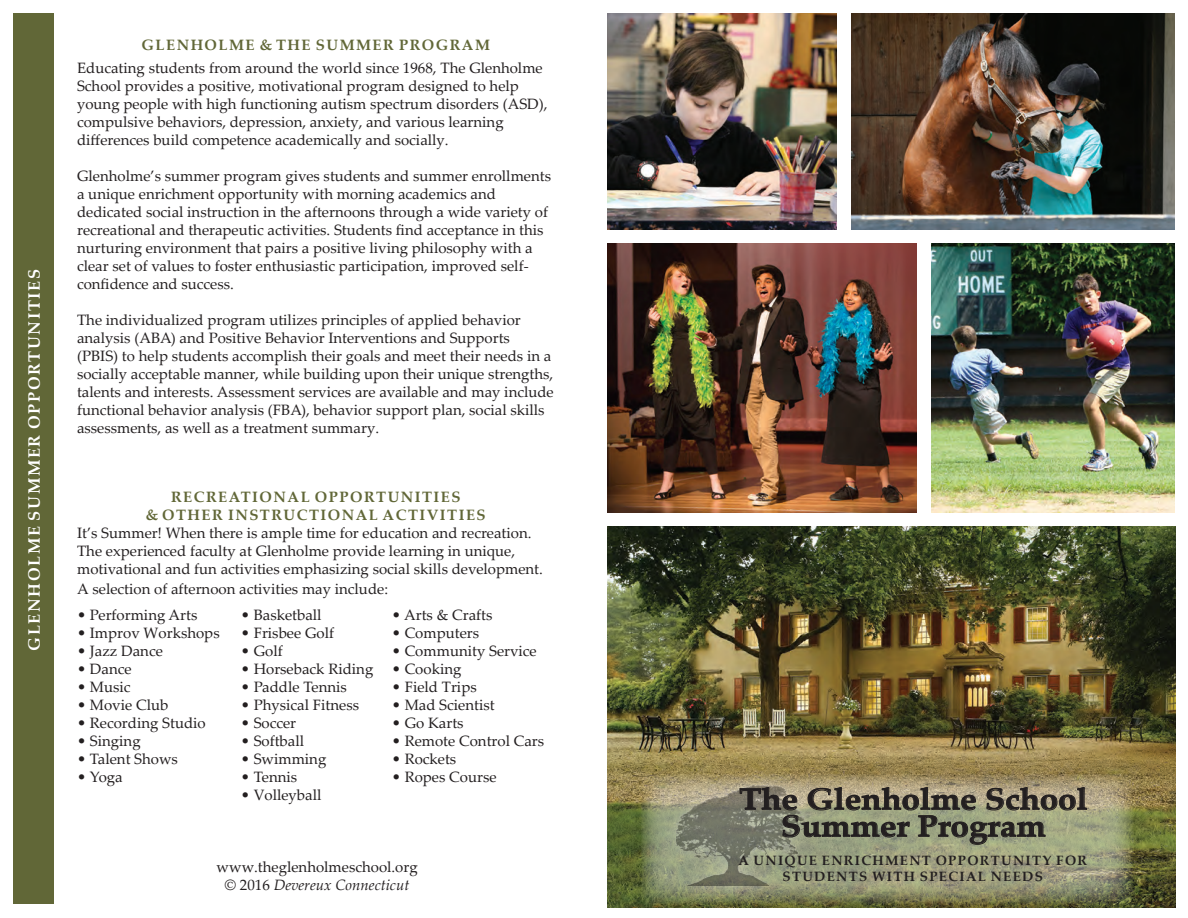
<style>
.page{position:relative;width:1188px;height:918px;background:#fff}
.page>*{position:absolute;margin:0;border:0;box-sizing:border-box;transform-origin:0 0}
.t1{font:700 30px/27px "Palatino Linotype";color:#231f20;text-align:center;scale:1.1 1}
.t2{font:700 16.5px "Palatino Linotype";letter-spacing:.1em;color:#fff}
.t3{font:15px/18px "Palatino Linotype";color:#231f20}
.t4{font:700 15px/18px "Palatino Linotype";letter-spacing:.1em;color:#616737;text-align:center}
.t5{font:700 13.5px/16.2px "Palatino Linotype";letter-spacing:.1em;color:#231f20;text-align:center}
.s1{font-style:italic}
</style>
<div class="page">
<img style="left:608px;top:526px;width:568px;height:382px">
<svg style="left:642px;top:774px;width:492px;height:130px;background:#959470"></svg>
<img style="left:851px;top:14px;width:323px;height:216px">
<img style="left:608px;top:14px;width:229px;height:216px">
<img style="left:932px;top:243px;width:242px;height:270px">
<div style="left:14px;top:14px;width:40px;height:890px;background:#616737"></div>
<img style="left:608px;top:243px;width:309px;height:270px">
<div style="left:659px;top:767px;width:162px;height:137px;background:#fff;opacity:.8"></div>
<img style="left:676px;top:774px;width:146px;height:112px">
<svg style="left:739px;top:787px;width:348px;height:58px;background:#8e8e74"></svg>
<p class="t2" style="left:22px;top:651px;width:383px;rotate:-90deg">GLENHOLME SUMMER OPPORTUNITIES</p>
<p class="t4" style="left:142px;top:35px;width:350px">GLENHOLME &amp; THE SUMMER PROGRAM</p>
<p class="t3" style="left:77px;top:58px;width:472px">Educating students from around the world since 1968, The Glenholme School provides a positive, motivational program designed to help young people with high functioning autism spectrum disorders (ASD), compulsive behaviors, depression, anxiety, and various learning differences build competence academically and socially.</p>
<p class="t3" style="left:77px;top:166px;width:476px">Glenholme’s summer program gives students and summer enrollments a unique enrichment opportunity with morning academics and dedicated social instruction in the afternoons through a wide variety of recreational and therapeutic activities. Students find acceptance in this nurturing environment that pairs a positive living philosophy with a clear set of values to foster enthusiastic participation, improved self&shy;confidence and success.</p>
<p class="t3" style="left:77px;top:310px;width:478px">The individualized program utilizes principles of applied behavior analysis (ABA) and Positive Behavior Interventions and Supports (PBIS) to help students accomplish their goals and meet their needs in a socially acceptable manner, while building upon their unique strengths, talents and interests. Assessment services are available and may include functional behavior analysis (FBA), behavior support plan, social skills assessments, as well as a treatment summary.</p>
<p class="t4" style="left:146px;top:488px;width:341px">RECREATIONAL OPPORTUNITIES<br>&amp; OTHER INSTRUCTIONAL ACTIVITIES</p>
<p class="t3" style="left:77px;top:524px;width:467px">It’s Summer! When there is ample time for education and recreation.<br>The experienced faculty at Glenholme provide learning in unique, motivational and fun activities emphasizing social skills development.</p>
<p class="t3" style="left:77px;top:579px;width:313px">A selection of afternoon activities may include:</p>
<p class="t3" style="left:77px;top:605px;width:122px">• Performing Arts</p>
<p class="t3" style="left:77px;top:623px;width:144px">• Improv Workshops</p>
<p class="t3" style="left:77px;top:641px;width:87px">• Jazz Dance</p>
<p class="t3" style="left:77px;top:659px;width:56px">• Dance</p>
<p class="t3" style="left:77px;top:677px;width:55px">• Music</p>
<p class="t3" style="left:77px;top:695px;width:93px">• Movie Club</p>
<p class="t3" style="left:77px;top:713px;width:130px">• Recording Studio</p>
<p class="t3" style="left:77px;top:731px;width:65px">• Singing</p>
<p class="t3" style="left:77px;top:749px;width:102px">• Talent Shows</p>
<p class="t3" style="left:77px;top:767px;width:47px">• Yoga</p>
<p class="t3" style="left:241px;top:605px;width:82px">• Basketball</p>
<p class="t3" style="left:241px;top:623px;width:95px">• Frisbee Golf</p>
<p class="t3" style="left:241px;top:641px;width:43px">• Golf</p>
<p class="t3" style="left:241px;top:659px;width:134px">• Horseback Riding</p>
<p class="t3" style="left:241px;top:677px;width:108px">• Paddle Tennis</p>
<p class="t3" style="left:241px;top:695px;width:120px">• Physical Fitness</p>
<p class="t3" style="left:241px;top:713px;width:57px">• Soccer</p>
<p class="t3" style="left:241px;top:731px;width:65px">• Softball</p>
<p class="t3" style="left:241px;top:749px;width:87px">• Swimming</p>
<p class="t3" style="left:241px;top:767px;width:58px">• Tennis</p>
<p class="t3" style="left:241px;top:785px;width:82px">• Volleyball</p>
<p class="t3" style="left:392px;top:605px;width:102px">• Arts &amp; Crafts</p>
<p class="t3" style="left:392px;top:623px;width:89px">• Computers</p>
<p class="t3" style="left:392px;top:641px;width:146px">• Community Service</p>
<p class="t3" style="left:392px;top:659px;width:71px">• Cooking</p>
<p class="t3" style="left:392px;top:677px;width:86px">• Field Trips</p>
<p class="t3" style="left:392px;top:695px;width:104px">• Mad Scientist</p>
<p class="t3" style="left:392px;top:713px;width:73px">• Go Karts</p>
<p class="t3" style="left:392px;top:731px;width:154px">• Remote Control Cars</p>
<p class="t3" style="left:392px;top:749px;width:66px">• Rockets</p>
<p class="t3" style="left:392px;top:767px;width:106px">• Ropes Course</p>
<p class="t3" style="left:217px;top:857px;width:203px;text-align:center">www.theglenholmeschool.org © 2016 <span class="s1">Devereux Connecticut</span></p>
<h1 class="t1" style="left:739px;top:785px;width:318px">The Glenholme School<br>Summer Program</h1>
<p class="t5" style="left:738px;top:851px;width:350px">A UNIQUE ENRICHMENT OPPORTUNITY FOR<br>STUDENTS WITH SPECIAL NEEDS</p>
</div>
